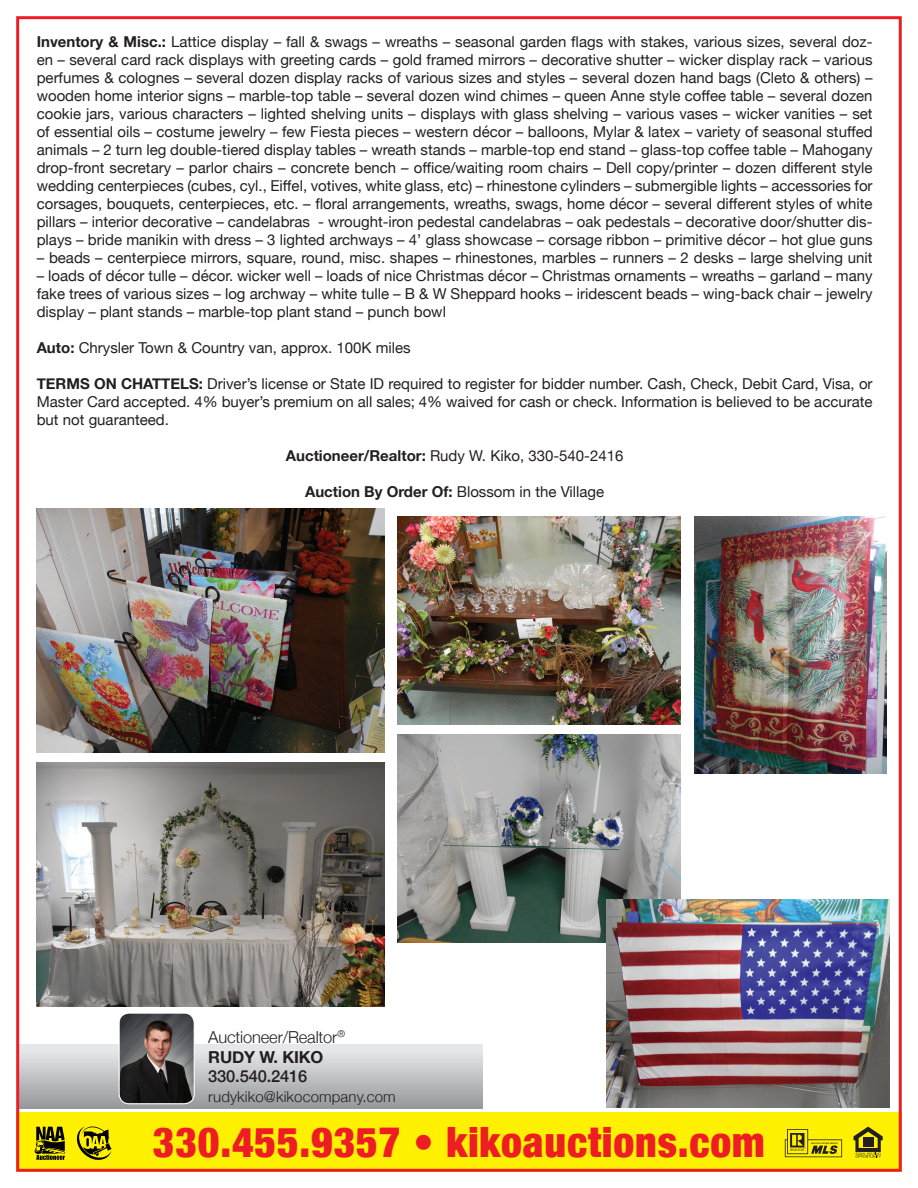
<style>
.page{position:relative;width:918px;height:1188px;background:#fff}
.page>*{position:absolute;margin:0;border:0;box-sizing:border-box;transform-origin:0 0}
.t1{font:900 condensed 41.7px "Helvetica Neue";letter-spacing:.02em;color:#ee1d23}
.t2{font:300 16.5px "Helvetica Neue";letter-spacing:-.01em;color:#231f20}
.t3{font:500 16.5px "Helvetica Neue";letter-spacing:-.01em;color:#231f20}
.t4{font:700 16.5px "Helvetica Neue";letter-spacing:-.01em;color:#231f20}
.t5{font:15px/18px "Helvetica Neue";color:#231f20;text-align:justify}
.t6{font:300 15px "Helvetica Neue";letter-spacing:.01em;color:#231f20}
.s1{font-weight:700}
</style>
<div class="page">
<img style="left:16px;top:16px;width:886px;height:1156px">
<svg style="left:34px;top:1127px;width:31px;height:33px"></svg>
<svg style="left:77px;top:1127px;width:34px;height:33px"></svg>
<p class="t5" style="left:37px;top:34px;width:837px"><span class="s1">Inventory &amp; Misc.:</span> Lattice display – fall &amp; swags – wreaths – seasonal garden flags with stakes, various sizes, several doz&shy;en – several card rack displays with greeting cards – gold framed mirrors – decorative shutter – wicker display rack – various perfumes &amp; colognes – several dozen display racks of various sizes and styles – several dozen hand bags (Cleto &amp; others) – wooden home interior signs – marble-top table – several dozen wind chimes – queen Anne style coffee table – several dozen cookie jars, various characters – lighted shelving units – displays with glass shelving – various vases – wicker vanities – set of essential oils – costume jewelry – few Fiesta pieces – western décor – balloons, Mylar &amp; latex – variety of seasonal stuffed animals – 2 turn leg double-tiered display tables – wreath stands – marble-top end stand – glass-top coffee table – Mahogany drop-front secretary – parlor chairs – concrete bench – office/waiting room chairs – Dell copy/printer – dozen different style wedding centerpieces (cubes, cyl., Eiffel, votives, white glass, etc) – rhinestone cylinders – submergible lights – accessories for corsages, bouquets, centerpieces, etc. – floral arrangements, wreaths, swags, home décor – several different styles of white pillars – interior decorative – candelabras - wrought-iron pedestal candelabras – oak pedestals – decorative door/shutter dis&shy;plays – bride manikin with dress – 3 lighted archways – 4’ glass showcase – corsage ribbon – primitive décor – hot glue guns</p>
<p class="t5" style="left:37px;top:250px;width:837px">– beads – centerpiece mirrors, square, round, misc. shapes – rhinestones, marbles – runners – 2 desks – large shelving unit</p>
<p class="t5" style="left:37px;top:268px;width:837px">– loads of décor tulle – décor. wicker well – loads of nice Christmas décor – Christmas ornaments – wreaths – garland – many fake trees of various sizes – log archway – white tulle – B &amp; W Sheppard hooks – iridescent beads – wing-back chair – jewelry display – plant stands – marble-top plant stand – punch bowl</p>
<p class="t5" style="left:37px;top:340px;width:375px"><span class="s1">Auto:</span> Chrysler Town &amp; Country van, approx. 100K miles</p>
<p class="t5" style="left:37px;top:376px;width:837px"><span class="s1">TERMS ON CHATTELS:</span> Driver’s license or State ID required to register for bidder number. Cash, Check, Debit Card, Visa, or Master Card accepted. 4% buyer’s premium on all sales; 4% waived for cash or check. Information is believed to be accurate but not guaranteed.</p>
<p class="t5" style="left:286px;top:448px;width:339px"><span class="s1">Auctioneer/Realtor:</span> Rudy W. Kiko, 330-540-2416</p>
<p class="t5" style="left:305px;top:484px;width:301px"><span class="s1">Auction By Order Of:</span> Blossom in the Village</p>
<p class="t2" style="left:208px;top:1024px;width:138px">Auctioneer/Realtor<sup>®</sup></p>
<p class="t4" style="left:208px;top:1044px;width:117px">RUDY W. KIKO</p>
<p class="t3" style="left:208px;top:1063px;width:101px">330.540.2416</p>
<p class="t6" style="left:208px;top:1085px;width:189px">rudykiko@kikocompany.com</p>
<p class="t1" style="left:153px;top:1108px;width:613px">330.455.9357 • kikoauctions.com</p>
</div>
